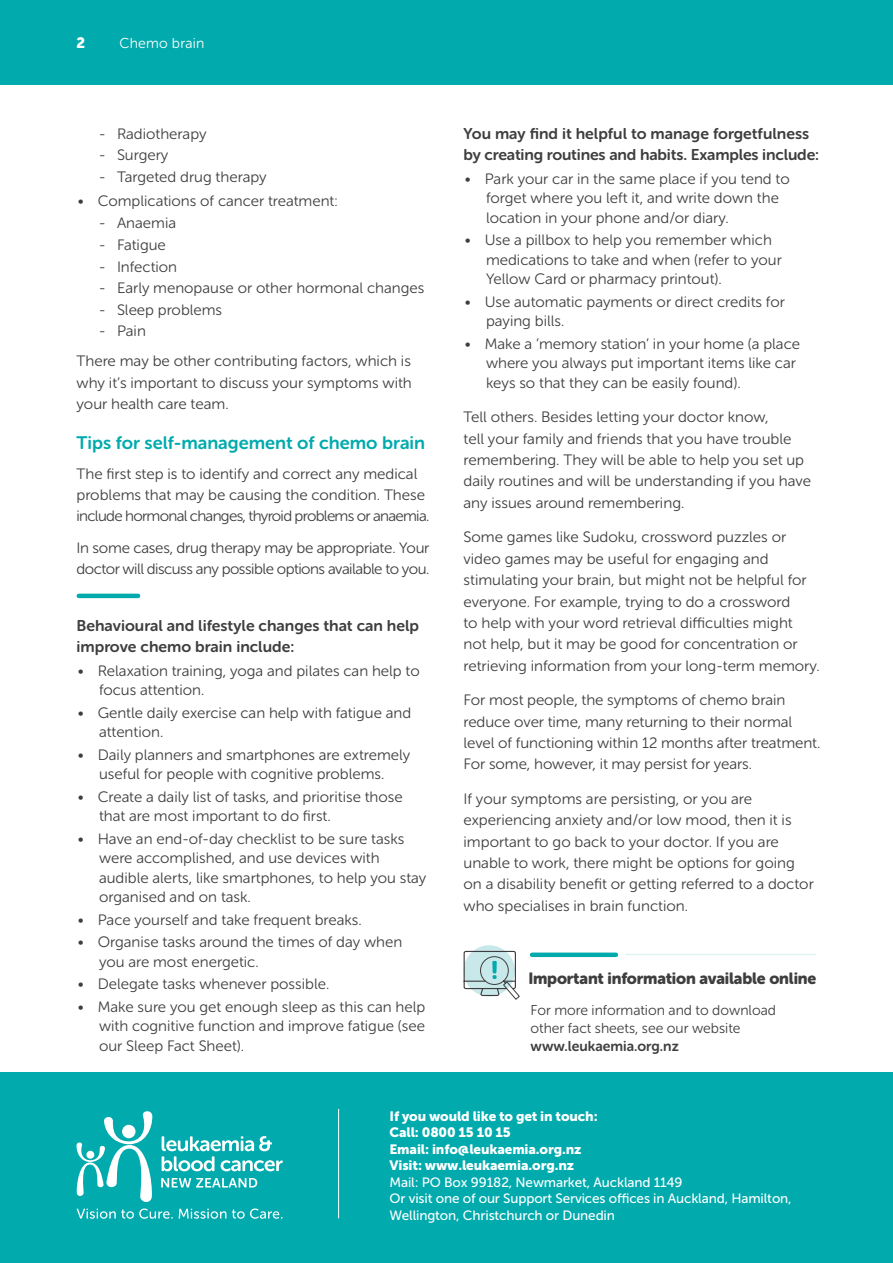
<style>
.page{position:relative;width:893px;height:1263px;background:#fff}
.page>*{position:absolute;margin:0;border:0;box-sizing:border-box;transform-origin:0 0}
.Head02{font:18px "Museo Sans Rounded 700";color:#00aaad}
.t1{font:16.2px "Museo Sans Rounded 900";letter-spacing:-.01em;color:#3e3e3f}
.subhead{font:15.6px/21px "Museo Sans Rounded 700";color:#3e3e3f}
.Body{font:15px/21.5px "Museo Sans Rounded 300";color:#3e3e3f}
.Body-2{font:15px/21px "Museo Sans Rounded 300";letter-spacing:-.035em;color:#3e3e3f}
.t2{font:15px "Museo Sans Rounded 900";color:#fff}
.t3{font:14.25px/18px "Museo Sans Rounded 300";color:#3e3e3f}
.t4{font:14.25px "Museo Sans Rounded 300";letter-spacing:.02em;color:#fff}
.t5{font:13.5px/16.5px "Museo Sans 500";letter-spacing:-.01em;color:#fff}
.t6{font:13.5px "Museo Sans 900";letter-spacing:-.01em;color:#fff}
.s1{font-family:"Museo Sans Rounded 700"}
</style>
<div class="page">
<div style="left:0;top:0;width:893px;height:85px;background:#00aaad"></div>
<div style="left:0;top:1072px;width:893px;height:191px;background:#00aaad"></div>
<hr style="left:338px;top:1109px;width:1px;height:109px;background:#fff">
<svg style="left:76px;top:1111px;width:77px;height:91px"></svg>
<svg style="left:162px;top:1136px;width:121px;height:35px"></svg>
<svg style="left:161px;top:1178px;width:96px;height:9px"></svg>
<svg style="left:77px;top:1208px;width:96px;height:11px"></svg>
<svg style="left:179px;top:1209px;width:47px;height:10px"></svg>
<svg style="left:232px;top:1208px;width:50px;height:11px"></svg>
<hr style="left:79px;top:594px;width:59px;height:4px;background:#00aaad">
<hr style="left:626px;top:954px;width:190px;height:1px;background:#e2f3f4">
<div style="left:532px;top:952px;width:84px;height:5px;background:#00aaad"></div>
<div style="left:464px;top:945px;width:51px;height:51px;background:#c8e8ea;border-radius:50%"></div>
<svg style="left:463px;top:950px;width:57px;height:50px"></svg>
<p class="t2" style="left:77px;top:34px;width:10px">2</p>
<p class="t4" style="left:119px;top:36px;width:87px">Chemo brain</p>
<p class="Body" style="left:99px;top:123px;width:109px">- Radiotherapy</p>
<p class="Body" style="left:99px;top:145px;width:71px">- Surgery</p>
<p class="Body" style="left:99px;top:166px;width:169px">- Targeted drug therapy</p>
<p class="Body" style="left:78px;top:190px;width:261px">• Complications of cancer treatment:</p>
<p class="Body" style="left:99px;top:213px;width:79px">- Anaemia</p>
<p class="Body" style="left:99px;top:234px;width:68px">- Fatigue</p>
<p class="Body" style="left:99px;top:256px;width:80px">- Infection</p>
<p class="Body" style="left:99px;top:277px;width:327px">- Early menopause or other hormonal changes</p>
<p class="Body" style="left:99px;top:299px;width:125px">- Sleep problems</p>
<p class="Body" style="left:99px;top:321px;width:48px">- Pain</p>
<p class="Body" style="left:77px;top:351px;width:337px;text-align:justify">There may be other contributing factors, which is why it’s important to discuss your symptoms with your health care team.</p>
<p class="Head02" style="left:77px;top:433px;width:350px">Tips for self-management of chemo brain</p>
<p class="Body" style="left:77px;top:463px;width:354px;line-height:21px">The first step is to identify and correct any medical problems that may be causing the condition. These include hormonal changes, thyroid problems or anaemia.</p>
<p class="Body-2" style="left:77px;top:537px;width:354px">In some cases, drug therapy may be appropriate. Your doctor will discuss any possible options available to you.</p>
<p class="subhead" style="left:77px;top:615px;width:344px">Behavioural and lifestyle changes that can help improve chemo brain include:</p>
<p class="Body" style="left:99px;top:661px;width:322px;line-height:19.5px;text-indent:-21px">• Relaxation training, yoga and pilates can help to focus attention.</p>
<p class="Body" style="left:99px;top:703px;width:314px;line-height:19.5px;text-indent:-21px">• Gentle daily exercise can help with fatigue and attention.</p>
<p class="Body" style="left:78px;top:745px;width:334px;line-height:19.5px;text-align:center">• Daily planners and smartphones are extremely useful for people with cognitive problems.</p>
<p class="Body" style="left:99px;top:787px;width:305px;line-height:19.5px;text-indent:-21px">• Create a daily list of tasks, and prioritise those that are most important to do first.</p>
<p class="Body" style="left:99px;top:829px;width:329px;line-height:19.5px;text-indent:-21px">• Have an end-of-day checklist to be sure tasks were accomplished, and use devices with audible alerts, like smartphones, to help you stay organised and on task.</p>
<p class="Body" style="left:78px;top:909px;width:286px">• Pace yourself and take frequent breaks.</p>
<p class="Body" style="left:99px;top:932px;width:305px;line-height:19.5px;text-indent:-21px">• Organise tasks around the times of day when you are most energetic.</p>
<p class="Body" style="left:78px;top:973px;width:253px">• Delegate tasks whenever possible.</p>
<p class="Body" style="left:99px;top:997px;width:328px;line-height:19.5px;text-align:justify;text-indent:-21px">• Make sure you get enough sleep as this can help with cognitive function and improve fatigue (see our Sleep Fact Sheet).</p>
<p class="subhead" style="left:463px;top:123px;width:357px">You may find it helpful to manage forgetfulness by creating routines and habits. Examples include:</p>
<p class="Body" style="left:486px;top:169px;width:305px;line-height:19.5px;text-indent:-21px">• Park your car in the same place if you tend to forget where you left it, and write down the location in your phone and/or diary.</p>
<p class="Body" style="left:486px;top:231px;width:297px;line-height:19.5px;text-indent:-21px">• Use a pillbox to help you remember which medications to take and when (refer to your<br>Yellow Card or pharmacy printout).</p>
<p class="Body" style="left:486px;top:292px;width:300px;line-height:19.5px;text-indent:-21px">• Use automatic payments or direct credits for paying bills.</p>
<p class="Body" style="left:486px;top:334px;width:315px;line-height:19.5px;text-indent:-21px">• Make a ’memory station’ in your home (a place where you always put important items like car keys so that they can be easily found).</p>
<p class="Body" style="left:463px;top:406px;width:349px">Tell others. Besides letting your doctor know,<br>tell your family and friends that you have trouble remembering. They will be able to help you set up daily routines and will be understanding if you have any issues around remembering.</p>
<p class="Body" style="left:463px;top:526px;width:358px">Some games like Sudoku, crossword puzzles or video games may be useful for engaging and stimulating your brain, but might not be helpful for everyone. For example, trying to do a crossword<br>to help with your word retrieval difficulties might<br>not help, but it may be good for concentration or retrieving information from your long-term memory.</p>
<p class="Body" style="left:463px;top:689px;width:358px">For most people, the symptoms of chemo brain reduce over time, many returning to their normal level of functioning within 12 months after treatment.<br>For some, however, it may persist for years.</p>
<p class="Body" style="left:463px;top:788px;width:352px">If your symptoms are persisting, or you are experiencing anxiety and/or low mood, then it is important to go back to your doctor. If you are unable to work, there might be options for going on a disability benefit or getting referred to a doctor who specialises in brain function.</p>
<p class="t1" style="left:528px;top:969px;width:289px">Important information available online</p>
<p class="t3" style="left:531px;top:1001px;width:247px">For more information and to download other fact sheets, see our website <span class="s1">www.leukaemia.org.nz</span></p>
<p class="t6" style="left:389px;top:1108px;width:210px">If you would like to get in touch:</p>
<p class="t6" style="left:389px;top:1125px;width:123px">Call: 0800 15 10 15</p>
<p class="t6" style="left:389px;top:1141px;width:193px">Email: info@leukaemia.org.nz</p>
<p class="t6" style="left:389px;top:1158px;width:186px">Visit: www.leukaemia.org.nz</p>
<p class="t5" style="left:389px;top:1174px;width:295px">Mail: PO Box 99182, Newmarket, Auckland 1149</p>
<p class="t5" style="left:389px;top:1190px;width:404px">Or visit one of our Support Services offices in Auckland, Hamilton,<br>Wellington, Christchurch or Dunedin</p>
</div>
